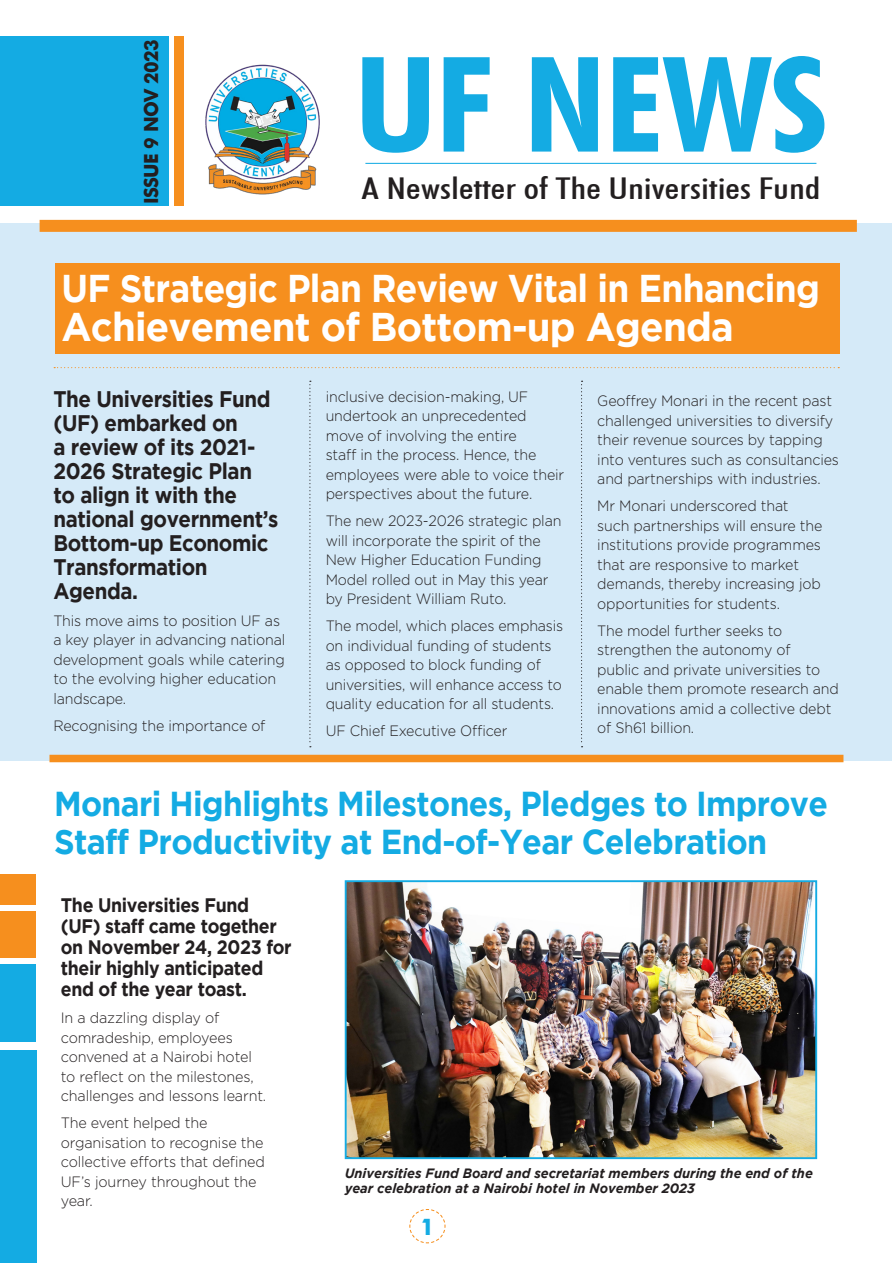
<style>
.page{position:relative;width:893px;height:1263px;background:#fff}
.page>*{position:absolute;margin:0;border:0;box-sizing:border-box;transform-origin:0 0}
.t1{font:700 condensed 132.3px "Futura BT";letter-spacing:-.01em;color:#14abe3;scale:1.13 1}
.t2{font:700 40.05px "Gotham";letter-spacing:-.02em;color:#fff;scale:.96 1}
.t3{font:700 38.7px "Gotham";letter-spacing:-.02em;color:#fff;scale:.91 1}
.t4{font:700 34.5px/37.5px "Gotham";letter-spacing:-.02em;color:#14abe3;scale:.92 1}
.t5{font:500 condensed 30px "Futura BT";color:#231f20;scale:1.32 1}
.t6{font:700 22.5px/24px "Gotham";letter-spacing:-.02em;color:#231f20;scale:.91 1}
.t7{font:700 22.5px "Futura";color:#14abe3}
.t8{font:700 19.5px/21px "Gotham";letter-spacing:-.02em;color:#231f20;scale:.91 1}
.t9{font:700 19.5px "Futura";letter-spacing:-.03em;color:#231f20;scale:.95 1}
.t10{font:300 15px/19.5px "Gotham";letter-spacing:-.01em;color:#231f20;scale:.95 1}
.t11{font:300 15px/19.5px "Gotham";letter-spacing:-.01em;color:#231f20;scale:.96 1}
.t12{font:italic 700 13.5px/15px "Gotham";color:#231f20;scale:.96 1}
</style>
<div class="page">
<div style="left:1px;top:224px;width:891px;height:537px;background:#d5eaf8"></div>
<div style="left:55px;top:263px;width:784px;height:90px;background:#f68f1e"></div>
<div style="left:40px;top:220px;width:817px;height:12px;background:#f68f1e"></div>
<div style="left:0;top:37px;width:168px;height:169px;background:#14abe3"></div>
<div style="left:174px;top:37px;width:10px;height:169px;background:#f68f1e"></div>
<div style="left:0;top:1050px;width:36px;height:213px;background:#14abe3"></div>
<div style="left:0;top:964px;width:36px;height:77px;background:#14abe3"></div>
<div style="left:0;top:911px;width:36px;height:47px;background:#f68f1e"></div>
<div style="left:0;top:874px;width:36px;height:31px;background:#f68f1e"></div>
<svg style="left:409px;top:1209px;width:37px;height:35px"></svg>
<img style="left:205px;top:64px;width:115px;height:131px">
<hr style="left:365px;top:163px;width:451px;height:1px;background:#14abe3">
<svg style="left:54px;top:367px;width:785px;height:1px"></svg>
<div style="left:50px;top:755px;width:793px;height:7px;background:#f68f1e"></div>
<svg style="left:309px;top:381px;width:2px;height:366px"></svg>
<svg style="left:581px;top:381px;width:2px;height:366px"></svg>
<img style="left:348px;top:883px;width:466px;height:273px">
<div style="left:345px;top:880px;width:472px;height:279px;border:2px solid #14abe3"></div>
<p class="t9" style="left:137px;top:204px;width:175px;rotate:-90deg">ISSUE 9 NOV 2023</p>
<p class="t1" style="left:355px;top:24px;width:420px">UF NEWS</p>
<p class="t5" style="left:361px;top:170px;width:349px">A Newsletter of The Universities Fund</p>
<p class="t3" style="left:61px;top:266px;width:835px">UF Strategic Plan Review Vital in Enhancing</p>
<p class="t2" style="left:61px;top:303px;width:702px">Achievement of Bottom-up Agenda</p>
<p class="t6" style="left:53px;top:386px;width:249px">The Universities Fund (UF) embarked on<br>a review of its 2021-<br>2026 Strategic Plan to align it with the national government’s<br>Bottom-up Economic<br>Transformation<br>Agenda.</p>
<p class="t10" style="left:53px;top:610px;width:246px">This move aims to position UF as a key player in advancing national development goals while catering to the evolving higher education landscape.</p>
<p class="t10" style="left:53px;top:715px;width:225px">Recognising the importance of</p>
<p class="t10" style="left:326px;top:386px;width:253px">inclusive decision-making, UF undertook an unprecedented move of involving the entire<br>staff in the process. Hence, the employees were able to voice their perspectives about the future.</p>
<p class="t10" style="left:326px;top:511px;width:250px">The new 2023-2026 strategic plan will incorporate the spirit of the<br>New Higher Education Funding<br>Model rolled out in May this year by President William Ruto.</p>
<p class="t10" style="left:326px;top:616px;width:252px">The model, which places emphasis on individual funding of students as opposed to block funding of universities, will enhance access to quality education for all students.</p>
<p class="t10" style="left:326px;top:721px;width:193px">UF Chief Executive Officer</p>
<p class="t10" style="left:597px;top:391px;width:256px">Geoffrey Monari in the recent past challenged universities to diversify their revenue sources by tapping into ventures such as consultancies and partnerships with industries.</p>
<p class="t10" style="left:597px;top:496px;width:238px">Mr Monari underscored that such partnerships will ensure the institutions provide programmes that are responsive to market demands, thereby increasing job opportunities for students.</p>
<p class="t10" style="left:597px;top:620px;width:256px">The model further seeks to strengthen the autonomy of<br>public and private universities to enable them promote research and innovations amid a collective debt of Sh61 billion.</p>
<p class="t4" style="left:54px;top:784px;width:843px">Monari Highlights Milestones, Pledges to Improve<br>Staff Productivity at End-of-Year Celebration</p>
<p class="t8" style="left:61px;top:894px;width:255px">The Universities Fund (UF) staff came together on November 24, 2023 for their highly anticipated end of the year toast.</p>
<p class="t11" style="left:61px;top:1008px;width:216px">In a dazzling display of comradeship, employees convened at a Nairobi hotel to reflect on the milestones, challenges and lessons learnt.</p>
<p class="t11" style="left:61px;top:1113px;width:214px">The event helped the organisation to recognise the collective efforts that defined<br>UF’s journey throughout the year.</p>
<p class="t12" style="left:345px;top:1166px;width:489px">Universities Fund Board and secretariat members during the end of the year celebration at a Nairobi hotel in November 2023</p>
<p class="t7" style="left:420px;top:1210px;width:16px">1</p>
</div>
